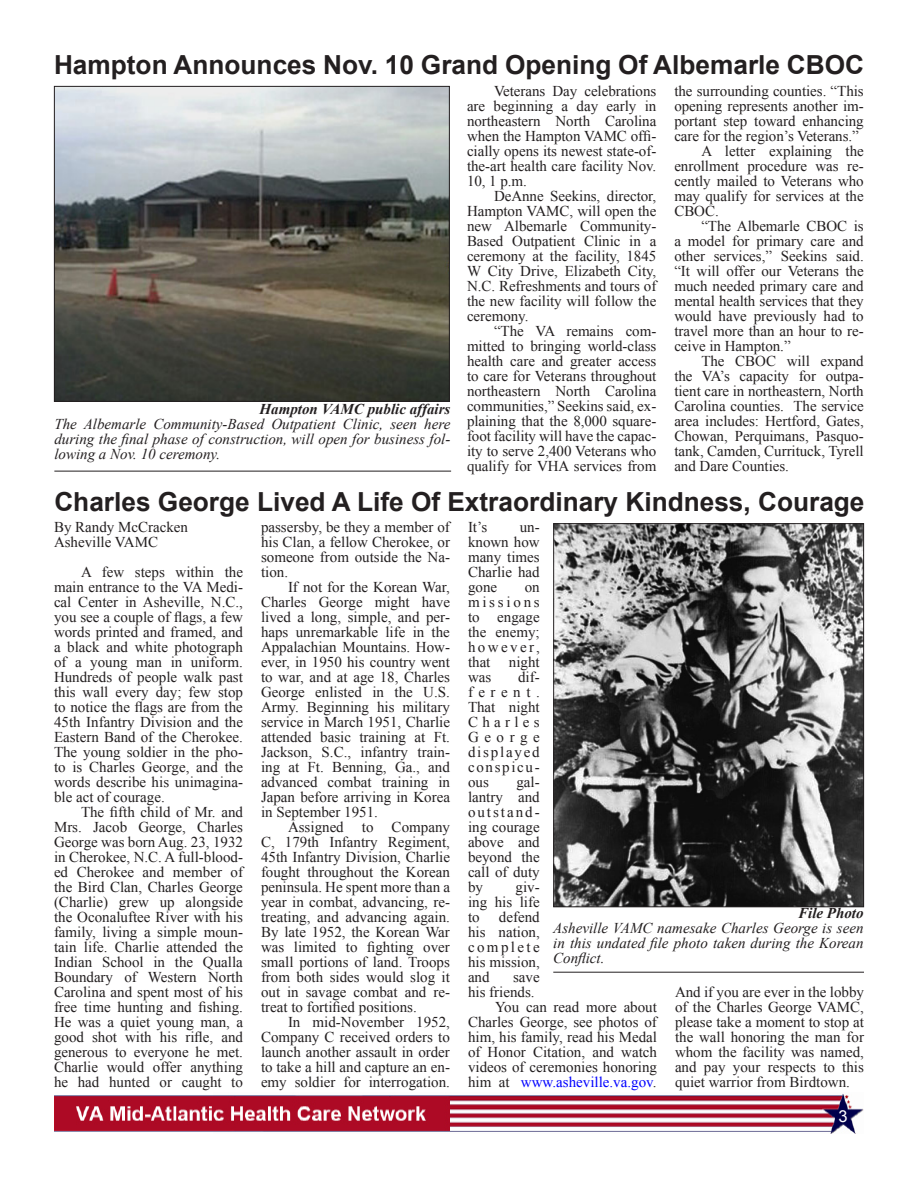
<style>
.page{position:relative;width:918px;height:1188px;background:#fff}
.page>*{position:absolute;margin:0;border:0;box-sizing:border-box;transform-origin:0 0}
.t1{font:700 26.25px "Arial";color:#231f20}
.t2{font:16.5px "Arial";color:#fff}
.t3{font:15px/15px "Times New Roman";color:#231f20;text-align:justify}
.t4{font:italic 15px/15px "Times New Roman";color:#231f20;text-align:justify}
.t5{font:italic 700 15px "Times New Roman";color:#231f20}
.s1{color:#00f}
</style>
<div class="page">
<img style="left:54px;top:1094px;width:810px;height:40px">
<img style="left:56px;top:88px;width:392px;height:312px">
<div style="left:54px;top:86px;width:396px;height:316px;border:1px solid #231f20"></div>
<hr style="left:54px;top:471px;width:397px;height:1px;background:#231f20">
<img style="left:555px;top:525px;width:307px;height:380px">
<div style="left:553px;top:523px;width:311px;height:384px;border:1px solid #231f20"></div>
<hr style="left:553px;top:972px;width:311px;height:1px;background:#231f20">
<p class="t1" style="left:54px;top:47px;width:812px">Hampton Announces Nov. 10 Grand Opening Of Albemarle CBOC</p>
<p class="t5" style="left:260px;top:398px;width:192px">Hampton VAMC public affairs</p>
<p class="t4" style="left:54px;top:416px;width:397px">The Albemarle Community-Based Outpatient Clinic, seen here during the final phase of construction, will open for business fol&shy;lowing a Nov. 10 ceremony.</p>
<p class="t3" style="left:467px;top:84px;width:191px;text-indent:27px">Veterans Day celebrations are beginning a day early in northeastern North Carolina when the Hampton VAMC offi&shy;cially opens its newest state-of&shy;the-art health care facility Nov.<br>10, 1 p.m.</p>
<p class="t3" style="left:467px;top:189px;width:191px;text-indent:27px">DeAnne Seekins, director, Hampton VAMC, will open the new Albemarle Community-Based Outpatient Clinic in a ceremony at the facility, 1845<br>W City Drive, Elizabeth City, N.C. Refreshments and tours of the new facility will follow the ceremony.</p>
<p class="t3" style="left:467px;top:324px;width:191px;text-indent:27px">“The VA remains com&shy;mitted to bringing world-class health care and greater access to care for Veterans throughout northeastern North Carolina communities,” Seekins said, ex&shy;plaining that the 8,000 square&shy;foot facility will have the capac&shy;ity to serve 2,400 Veterans who qualify for VHA services from</p>
<p class="t3" style="left:674px;top:84px;width:191px">the surrounding counties. “This opening represents another im&shy;portant step toward enhancing care for the region’s Veterans.”</p>
<p class="t3" style="left:674px;top:144px;width:191px;text-indent:27px">A letter explaining the enrollment procedure was re&shy;cently mailed to Veterans who may qualify for services at the CBOC.</p>
<p class="t3" style="left:674px;top:219px;width:191px;text-indent:27px">“The Albemarle CBOC is a model for primary care and other services,” Seekins said. “It will offer our Veterans the much needed primary care and mental health services that they would have previously had to travel more than an hour to re&shy;ceive in Hampton.”</p>
<p class="t3" style="left:674px;top:354px;width:191px;text-indent:27px">The CBOC will expand the VA’s capacity for outpa&shy;tient care in northeastern, North Carolina counties. The service area includes: Hertford, Gates, Chowan, Perquimans, Pasquo&shy;tank, Camden, Currituck, Tyrell and Dare Counties.</p>
<p class="t1" style="left:54px;top:484px;width:812px">Charles George Lived A Life Of Extraordinary Kindness, Courage</p>
<p class="t3" style="left:54px;top:519px;width:136px">By Randy McCracken</p>
<p class="t3" style="left:54px;top:534px;width:106px">Asheville VAMC</p>
<p class="t3" style="left:54px;top:564px;width:191px;text-indent:27px">A few steps within the main entrance to the VA Medi&shy;cal Center in Asheville, N.C., you see a couple of flags, a few words printed and framed, and a black and white photograph of a young man in uniform.<br>Hundreds of people walk past this wall every day; few stop to notice the flags are from the 45th Infantry Division and the Eastern Band of the Cherokee.<br>The young soldier in the pho&shy;to is Charles George, and the words describe his unimagina&shy;ble act of courage.</p>
<p class="t3" style="left:54px;top:804px;width:191px;text-indent:27px">The fifth child of Mr. and Mrs. Jacob George, Charles George was born Aug. 23, 1932 in Cherokee, N.C. A full-blood&shy;ed Cherokee and member of the Bird Clan, Charles George (Charlie) grew up alongside the Oconaluftee River with his family, living a simple moun&shy;tain life. Charlie attended the Indian School in the Qualla Boundary of Western North Carolina and spent most of his free time hunting and fishing.<br>He was a quiet young man, a good shot with his rifle, and generous to everyone he met.<br>Charlie would offer anything he had hunted or caught to</p>
<p class="t3" style="left:261px;top:519px;width:191px">passersby, be they a member of his Clan, a fellow Cherokee, or someone from outside the Na&shy;tion.</p>
<p class="t3" style="left:261px;top:579px;width:191px;text-indent:27px">If not for the Korean War, Charles George might have lived a long, simple, and per&shy;haps unremarkable life in the Appalachian Mountains. How&shy;ever, in 1950 his country went to war, and at age 18, Charles George enlisted in the U.S.<br>Army. Beginning his military service in March 1951, Charlie attended basic training at Ft.<br>Jackson, S.C., infantry train&shy;ing at Ft. Benning, Ga., and advanced combat training in Japan before arriving in Korea in September 1951.</p>
<p class="t3" style="left:261px;top:819px;width:191px;text-indent:27px">Assigned to Company C, 179th Infantry Regiment, 45th Infantry Division, Charlie fought throughout the Korean peninsula. He spent more than a year in combat, advancing, re&shy;treating, and advancing again.<br>By late 1952, the Korean War was limited to fighting over small portions of land. Troops from both sides would slog it out in savage combat and re&shy;treat to fortified positions.</p>
<p class="t3" style="left:261px;top:1014px;width:191px;text-indent:27px">In mid-November 1952, Company C received orders to launch another assault in order to take a hill and capture an en&shy;emy soldier for interrogation.</p>
<p class="t3" style="left:468px;top:519px;width:21px">It’s</p>
<p class="t3" style="left:468px;top:519px;width:73px;text-indent:52px">un&shy;known how many times Charlie had gone</p>
<p class="t3" style="left:468px;top:579px;width:73px;text-indent:57px">on missions to engage the enemy; however, that night was</p>
<p class="t3" style="left:468px;top:669px;width:73px;text-indent:50px">dif&shy;ferent.<br>That night Charles George displayed conspicu&shy;ous</p>
<p class="t3" style="left:468px;top:774px;width:73px;text-indent:48px">gal&shy;lantry and outstand&shy;ing courage above and beyond the call of duty by</p>
<p class="t3" style="left:468px;top:879px;width:73px;text-indent:48px">giv&shy;ing his life to</p>
<p class="t5" style="left:798px;top:902px;width:67px">File Photo</p>
<p class="t4" style="left:553px;top:920px;width:312px">Asheville VAMC namesake Charles George is seen in this undated file photo taken during the Korean Conflict.</p>
<p class="t3" style="left:675px;top:984px;width:191px">And if you are ever in the lobby of the Charles George VAMC, please take a moment to stop at the wall honoring the man for whom the facility was named, and pay your respects to this quiet warrior from Birdtown.</p>
<p class="t3" style="left:468px;top:909px;width:73px;text-indent:31px">defend his nation, complete his mission, and</p>
<p class="t3" style="left:468px;top:969px;width:73px;text-indent:45px">save his friends.</p>
<p class="t3" style="left:468px;top:999px;width:191px;text-indent:27px">You can read more about Charles George, see photos of him, his family, read his Medal of Honor Citation, and watch videos of ceremonies honoring him at <span class="s1">www.asheville.va.gov</span>.</p>
<p class="t2" style="left:838px;top:1105px;width:11px">3</p>
</div>
